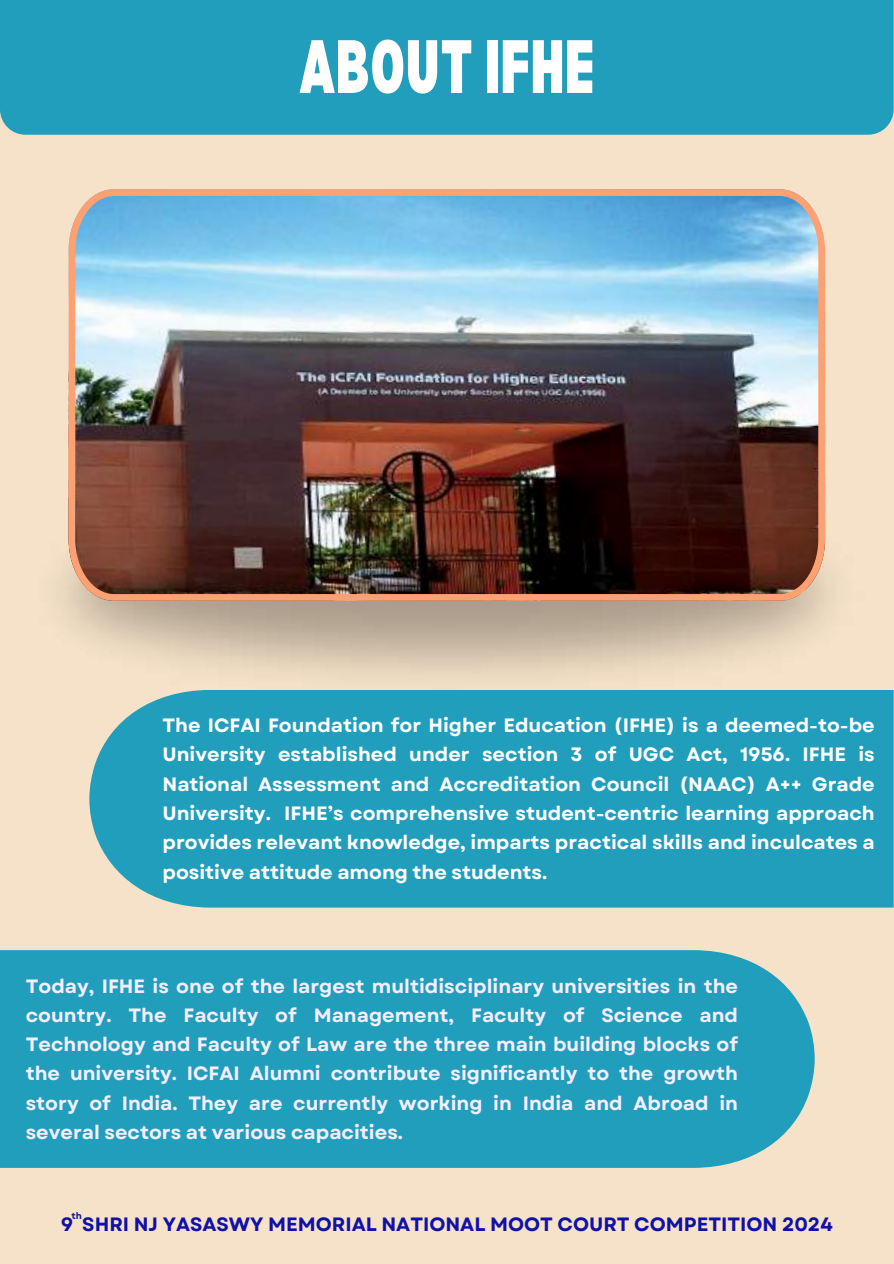
<style>
.page{position:relative;width:894px;height:1264px;background:#fff}
.page>*{position:absolute;margin:0;border:0;box-sizing:border-box;transform-origin:0 0}
.t1{font:900 condensed 73.8px "Bernoru";color:#fff}
.t2{font:700 19.2px/29.2px "Garet";color:#fff;text-align:justify}
.t3{font:700 19.2px/29.2px "Garet";color:#f4edff;text-align:justify}
.t4{font:700 19.2px "Garet";color:#0f11a8}
.t5{font:700 9.15px "Garet";color:#0f11a8}
</style>
<div class="page">
<div style="left:0;top:0;width:893px;height:1263px;background:#f5e2c8"></div>
<div style="left:0;top:0;width:893px;height:135px;background:#219ebc"></div>
<img style="left:61px;top:482px;width:769px;height:193px">
<img style="left:69px;top:189px;width:755px;height:412px">
<div style="left:89px;top:690px;width:804px;height:217px;background:#219ebc"></div>
<div style="left:0;top:950px;width:814px;height:217px;background:#219ebc"></div>
<h1 class="t1" style="left:299px;top:24px;width:297px">ABOUT IFHE</h1>
<p class="t2" style="left:162px;top:711px;width:713px">The ICFAI Foundation for Higher Education (IFHE) is a deemed-to-be University established under section 3 of UGC Act, 1956. IFHE is National Assessment and Accreditation Council (NAAC) A++ Grade University. IFHE’s comprehensive student-centric learning approach provides relevant knowledge, imparts practical skills and inculcates a positive attitude among the students.</p>
<p class="t3" style="left:26px;top:971px;width:713px">Today, IFHE is one of the largest multidisciplinary universities in the country. The Faculty of Management, Faculty of Science and Technology and Faculty of Law are the three main building blocks of the university. ICFAI Alumni contribute significantly to the growth story of India. They are currently working in India and Abroad in several sectors at various capacities.</p>
<p class="t5" style="left:72px;top:1209px;width:12px">th</p>
<p class="t4" style="left:61px;top:1209px;width:773px">9 SHRI NJ YASASWY MEMORIAL NATIONAL MOOT COURT COMPETITION 2024</p>
</div>
